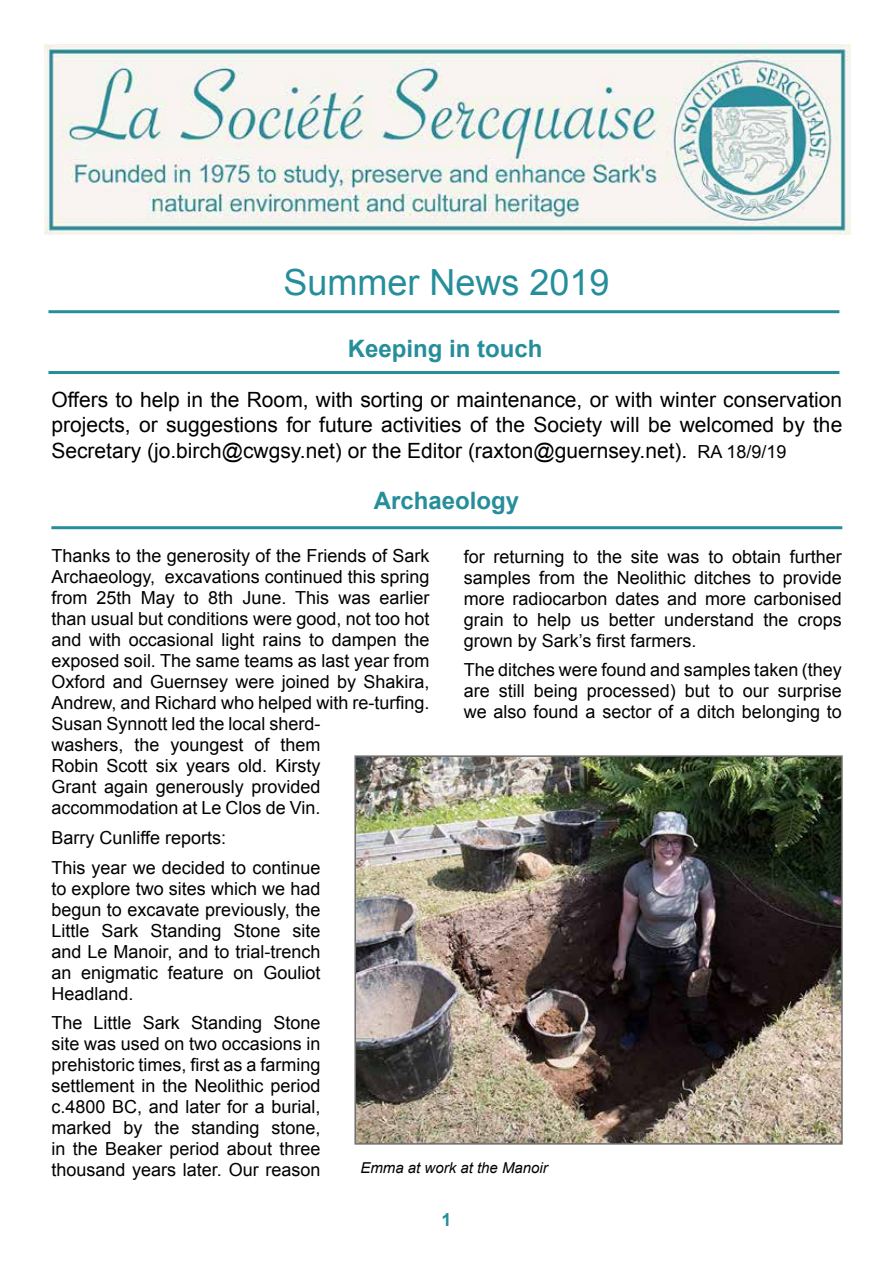
<style>
.page{position:relative;width:893px;height:1263px;background:#fff}
.page>*{position:absolute;margin:0;border:0;box-sizing:border-box;transform-origin:0 0}
.t1{font:36px "Arial";color:#268e9a}
.t2{font:700 24px "Arial";color:#268e9a}
.t3{font:21px/25.2px "Arial";color:#000;text-align:justify}
.t4{font:18px/21px "Arial";color:#000;text-align:justify}
.t5{font:700 18px "Arial";color:#268e9a}
.t6{font:italic 15px "Arial";color:#000}
.s1{font-size:18px}
</style>
<div class="page">
<img style="left:44px;top:45px;width:806px;height:189px">
<hr style="left:48px;top:310px;width:791px;height:3px;background:#268e9a">
<hr style="left:51px;top:526px;width:791px;height:3px;background:#268e9a">
<hr style="left:48px;top:371px;width:791px;height:3px;background:#268e9a">
<img style="left:357px;top:758px;width:483px;height:383px">
<div style="left:354px;top:755px;width:489px;height:389px;border:2px solid #706f6f"></div>
<h1 class="t1" style="left:283px;top:259px;width:328px">Summer News 2019</h1>
<h2 class="t2" style="left:348px;top:333px;width:196px">Keeping in touch</h2>
<p class="t3" style="left:51px;top:387px;width:792px">Offers to help in the Room, with sorting or maintenance, or with winter conservation projects, or suggestions for future activities of the Society will be welcomed by the Secretary (jo.birch@cwgsy.net) or the Editor (raxton@guernsey.net). <span class="s1">RA 18/9/19</span></p>
<h2 class="t2" style="left:374px;top:485px;width:147px">Archaeology</h2>
<p class="t4" style="left:51px;top:546px;width:380px;text-align:left">Thanks to the generosity of the Friends of Sark Archaeology, excavations continued this spring from 25th May to 8th June. This was earlier than usual but conditions were good, not too hot and with occasional light rains to dampen the exposed soil. The same teams as last year from Oxford and Guernsey were joined by Shakira, Andrew, and Richard who helped with re-turfing.<br>Susan Synnott led the local sherd-<br>washers, the youngest of them<br>Robin Scott six years old. Kirsty<br>Grant again generously provided accommodation at Le Clos de Vin.</p>
<p class="t4" style="left:51px;top:823px;width:271px;line-height:29.5px">Barry Cunliffe reports:<br>This year we decided to continue</p>
<p class="t4" style="left:51px;top:878px;width:271px">to explore two sites which we had begun to excavate previously, the Little Sark Standing Stone site and Le Manoir, and to trial-trench an enigmatic feature on Gouliot Headland.</p>
<p class="t4" style="left:51px;top:1012px;width:271px">The Little Sark Standing Stone site was used on two occasions in prehistoric times, first as a farming settlement in the Neolithic period c.4800 BC, and later for a burial, marked by the standing stone, in the Beaker period about three thousand years later. Our reason</p>
<p class="t4" style="left:464px;top:546px;width:380px">for returning to the site was to obtain further samples from the Neolithic ditches to provide more radiocarbon dates and more carbonised grain to help us better understand the crops grown by Sark’s first farmers.</p>
<p class="t4" style="left:464px;top:659px;width:380px">The ditches were found and samples taken (they are still being processed) but to our surprise we also found a sector of a ditch belonging to</p>
<p class="t6" style="left:360px;top:1158px;width:189px">Emma at work at the Manoir</p>
<p class="t5" style="left:441px;top:1207px;width:12px">1</p>
</div>
